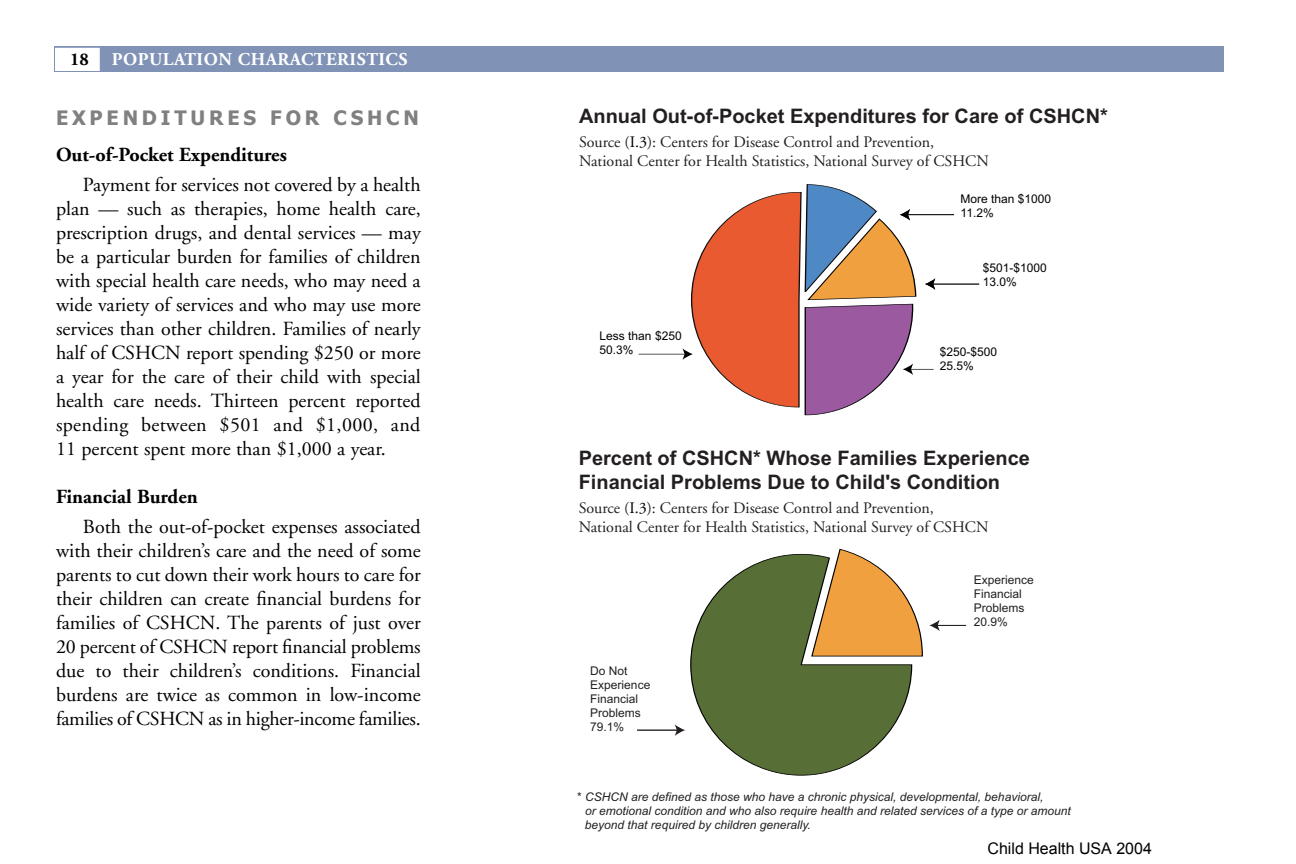
<style>
.page{position:relative;width:1296px;height:864px;background:#fff}
.page>*{position:absolute;margin:0;border:0;box-sizing:border-box;transform-origin:0 0}
.t1{font:20px/24px "Adobe Garamond";color:#000;text-align:justify}
.t2{font:700 20px/24px "Arial";color:#231f20}
.t3{font:700 20px "Adobe Garamond";color:#000}
.t4{font:700 20px "Tahoma";letter-spacing:.19em;color:#808080}
.t5{font:700 18px "Adobe Garamond";letter-spacing:.025em;color:#fff}
.t6{font:700 18px "Adobe Garamond";color:#000}
.t7{font:16px/19px "Adobe Garamond";color:#231f20}
.t8{font:16px "Arial";color:#000}
.t9{font:italic 12px/14px "Arial";color:#231f20}
.t10{font:12px/14px "Arial";color:#231f20}
.t11{font:12px/14px "Arial";color:#000}
.s1{color:#000}
</style>
<div class="page">
<div style="left:54px;top:47px;width:1170px;height:25px;background:#8093b7"></div>
<div style="left:54px;top:47px;width:46px;height:25px;background:#fff"></div>
<div style="left:54px;top:47px;width:47px;height:25px;border:1px solid #8093b7"></div>
<svg style="left:838px;top:548px;width:85px;height:109px"></svg>
<svg style="left:690px;top:554px;width:222px;height:222px"></svg>
<hr style="left:637px;top:730px;width:41px;height:1px;background:#231f20">
<svg style="left:675px;top:724px;width:10px;height:12px"></svg>
<svg style="left:929px;top:620px;width:37px;height:11px"></svg>
<hr style="left:639px;top:354px;width:47px;height:1px;background:#000">
<hr style="left:907px;top:215px;width:47px;height:1px;background:#c9c9c9">
<hr style="left:907px;top:214px;width:47px;height:1px;background:#000">
<hr style="left:932px;top:283px;width:47px;height:2px;background:#000">
<svg style="left:683px;top:184px;width:252px;height:231px"></svg>
<p class="t6" style="left:70px;top:53px;width:20px">18</p>
<p class="t5" style="left:112px;top:53px;width:297px">POPULATION CHARACTERISTICS</p>
<p class="t4" style="left:56px;top:107px;width:364px">EXPENDITURES FOR CSHCN</p>
<p class="t3" style="left:56px;top:147px;width:232px">Out-of-Pocket Expenditures</p>
<p class="t1" style="left:56px;top:175px;width:366px;text-indent:27px">Payment for services not covered by a health plan — such as therapies, home health care, prescription drugs, and dental services — may be a particular burden for families of children with special health care needs, who may need a wide variety of services and who may use more services than other children. Families of nearly half of CSHCN report spending $250 or more a year for the care of their child with special health care needs. Thirteen percent reported spending between $501 and $1,000, and 11 percent spent more than $1,000 a year.</p>
<p class="t3" style="left:56px;top:489px;width:143px">Financial Burden</p>
<p class="t1" style="left:56px;top:517px;width:366px;text-indent:27px">Both the out-of-pocket expenses associated with their children’s care and the need of some parents to cut down their work hours to care for their children can create financial burdens for families of CSHCN. The parents of just over 20 percent of CSHCN report financial problems due to their children’s conditions. Financial burdens are twice as common in low-income families of CSHCN as in higher-income families.</p>
<p class="t2" style="left:579px;top:105px;width:530px">Annual Out-of-Pocket Expenditures for Care of CSHCN*</p>
<p class="t7" style="left:579px;top:134px;width:411px">Source (<span class="s1">I.3</span>): Centers for Disease Control and Prevention,<br>National Center for Health Statistics, National Survey of CSHCN</p>
<p class="t11" style="left:961px;top:192px;width:92px">More than $1000<br>11.2%</p>
<p class="t11" style="left:600px;top:328px;width:84px">Less than $250<br>50.3%</p>
<p class="t11" style="left:983px;top:260px;width:66px">$501-$1000<br>13.0%</p>
<p class="t11" style="left:940px;top:345px;width:59px">$250-$500<br>25.5%</p>
<p class="t2" style="left:579px;top:446px;width:453px">Percent of CSHCN* Whose Families Experience<br>Financial Problems Due to Child's Condition</p>
<p class="t7" style="left:579px;top:500px;width:411px">Source (<span class="s1">I.3</span>): Centers for Disease Control and Prevention,<br>National Center for Health Statistics, National Survey of CSHCN</p>
<p class="t10" style="left:974px;top:573px;width:62px">Experience<br>Financial<br>Problems<br>20.9%</p>
<p class="t10" style="left:590px;top:664px;width:62px">Do Not<br>Experience<br>Financial<br>Problems<br>79.1%</p>
<p class="t9" style="left:585px;top:790px;width:487px">CSHCN are defined as those who have a chronic physical, developmental, behavioral,<br>or emotional condition and who also require health and related services of a type or amount beyond that required by children generally.</p>
<p class="t8" style="left:987px;top:838px;width:166px">Child Health USA 2004</p>
</div>
